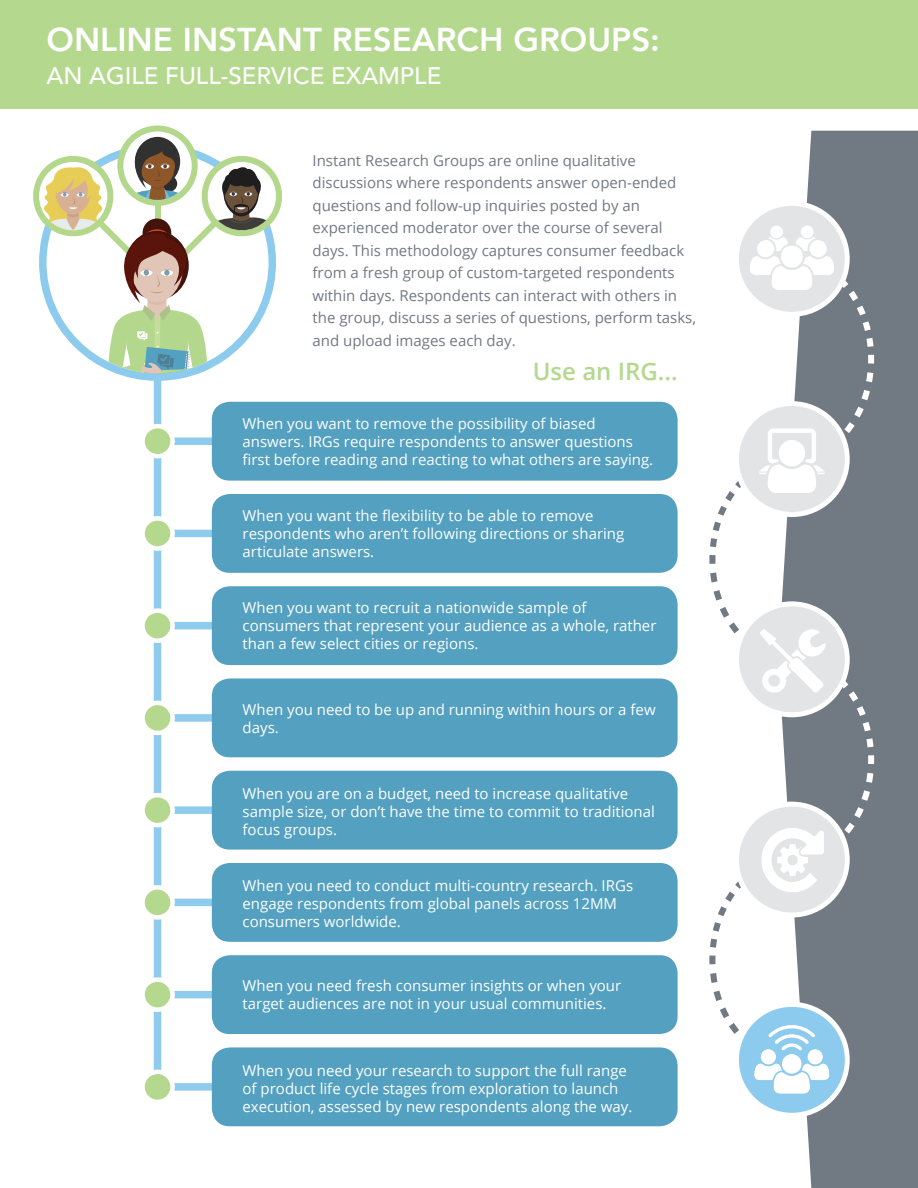
<style>
.page{position:relative;width:918px;height:1188px;background:#fff}
.page>*{position:absolute;margin:0;border:0;box-sizing:border-box;transform-origin:0 0}
.t1{font:800 33px "Avenir";color:#fff}
.t2{font:500 24px "Avenir";color:#fff}
.t3{font:600 24px "Open Sans";color:#b4d88d}
.t4{font:15px/18px "Open Sans";color:#fff}
.t5{font:15px/22.5px "Open Sans";color:#717983}
</style>
<div class="page">
<svg style="left:118px;top:374px;width:79px;height:7px"></svg>
<svg style="left:33px;top:125px;width:249px;height:249px"></svg>
<div style="left:806px;top:131px;width:112px;height:1057px;background:#717983"></div>
<div style="left:0;top:0;width:918px;height:108px;background:#b4d88d"></div>
<div style="left:734px;top:201px;width:116px;height:116px;background:#fff;border-radius:50%"></div>
<div style="left:734px;top:1002px;width:116px;height:116px;background:#fff;border-radius:50%"></div>
<div style="left:739px;top:206px;width:106px;height:106px;background:#e3e4e6;border-radius:50%"></div>
<div style="left:739px;top:1007px;width:106px;height:106px;background:#8ccbed;border-radius:50%"></div>
<svg style="left:709px;top:226px;width:168px;height:869px"></svg>
<div style="left:154px;top:378px;width:7px;height:710px;background:#8fcbec"></div>
<div style="left:160px;top:437px;width:53px;height:8px;background:#8fcbec"></div>
<div style="left:160px;top:530px;width:53px;height:7px;background:#8fcbec"></div>
<div style="left:160px;top:622px;width:53px;height:7px;background:#8fcbec"></div>
<div style="left:160px;top:714px;width:53px;height:8px;background:#8fcbec"></div>
<div style="left:160px;top:806px;width:53px;height:8px;background:#8fcbec"></div>
<div style="left:160px;top:899px;width:53px;height:7px;background:#8fcbec"></div>
<div style="left:160px;top:991px;width:53px;height:7px;background:#8fcbec"></div>
<div style="left:160px;top:1083px;width:53px;height:8px;background:#8fcbec"></div>
<svg style="left:143px;top:426px;width:30px;height:30px"></svg>
<div style="left:140px;top:424px;width:35px;height:34px;border:4px solid #fff;border-radius:50%"></div>
<svg style="left:143px;top:518px;width:30px;height:30px"></svg>
<div style="left:140px;top:516px;width:35px;height:35px;border:4px solid #fff;border-radius:50%"></div>
<svg style="left:143px;top:611px;width:30px;height:30px"></svg>
<div style="left:140px;top:608px;width:35px;height:35px;border:4px solid #fff;border-radius:50%"></div>
<svg style="left:143px;top:703px;width:30px;height:30px"></svg>
<div style="left:140px;top:701px;width:35px;height:34px;border:4px solid #fff;border-radius:50%"></div>
<svg style="left:143px;top:795px;width:30px;height:30px"></svg>
<div style="left:140px;top:793px;width:35px;height:34px;border:4px solid #fff;border-radius:50%"></div>
<svg style="left:143px;top:887px;width:30px;height:30px"></svg>
<div style="left:140px;top:885px;width:35px;height:35px;border:4px solid #fff;border-radius:50%"></div>
<svg style="left:143px;top:980px;width:30px;height:30px"></svg>
<div style="left:140px;top:977px;width:35px;height:35px;border:4px solid #fff;border-radius:50%"></div>
<svg style="left:143px;top:1072px;width:30px;height:30px"></svg>
<div style="left:140px;top:1070px;width:35px;height:34px;border:4px solid #fff;border-radius:50%"></div>
<div style="left:212px;top:402px;width:466px;height:79px;background:#53a0c0;border-radius:18px"></div>
<div style="left:212px;top:494px;width:466px;height:79px;background:#53a0c0;border-radius:18px"></div>
<div style="left:212px;top:586px;width:466px;height:79px;background:#53a0c0;border-radius:18px"></div>
<div style="left:212px;top:678px;width:466px;height:79px;background:#53a0c0;border-radius:18px"></div>
<div style="left:212px;top:771px;width:466px;height:79px;background:#53a0c0;border-radius:18px"></div>
<div style="left:212px;top:863px;width:466px;height:79px;background:#53a0c0;border-radius:18px"></div>
<div style="left:212px;top:955px;width:466px;height:79px;background:#53a0c0;border-radius:18px"></div>
<div style="left:212px;top:1047px;width:466px;height:79px;background:#53a0c0;border-radius:18px"></div>
<p class="t1" style="left:47px;top:14px;width:615px">ONLINE INSTANT RESEARCH GROUPS:</p>
<p class="t2" style="left:47px;top:55px;width:396px">AN AGILE FULL-SERVICE EXAMPLE</p>
<p class="t5" style="left:313px;top:149px;width:385px">Instant Research Groups are online qualitative discussions where respondents answer open-ended questions and follow-up inquiries posted by an experienced moderator over the course of several days. This methodology captures consumer feedback from a fresh group of custom-targeted respondents within days. Respondents can interact with others in the group, discuss a series of questions, perform tasks, and upload images each day.</p>
<p class="t3" style="left:533px;top:355px;width:146px">Use an IRG...</p>
<p class="t4" style="left:243px;top:414px;width:412px">When you want to remove the possibility of biased answers. IRGs require respondents to answer questions first before reading and reacting to what others are saying.</p>
<p class="t4" style="left:243px;top:506px;width:383px">When you want the flexibility to be able to remove respondents who aren’t following directions or sharing articulate answers.</p>
<p class="t4" style="left:243px;top:599px;width:415px">When you want to recruit a nationwide sample of consumers that represent your audience as a whole, rather than a few select cities or regions.</p>
<p class="t4" style="left:243px;top:700px;width:415px">When you need to be up and running within hours or a few days.</p>
<p class="t4" style="left:243px;top:784px;width:414px">When you are on a budget, need to increase qualitative sample size, or don’t have the time to commit to traditional focus groups.</p>
<p class="t4" style="left:243px;top:876px;width:392px">When you need to conduct multi-country research. IRGs engage respondents from global panels across 12MM consumers worldwide.</p>
<p class="t4" style="left:243px;top:977px;width:380px">When you need fresh consumer insights or when your target audiences are not in your usual communities.</p>
<p class="t4" style="left:243px;top:1061px;width:391px">When you need your research to support the full range of product life cycle stages from exploration to launch execution, assessed by new respondents along the way.</p>
</div>
